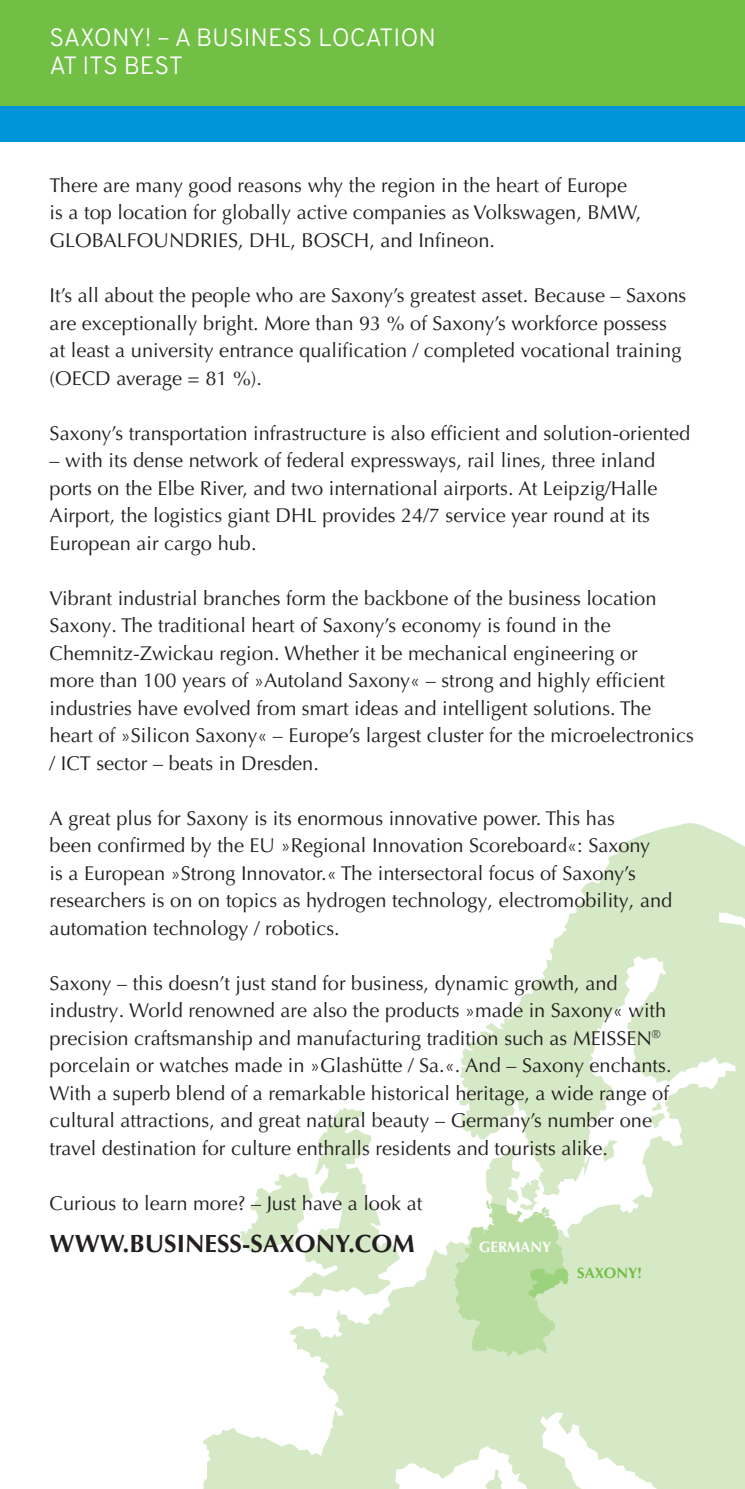
<style>
.page{position:relative;width:745px;height:1489px;background:#fff}
.page>*{position:absolute;margin:0;border:0;box-sizing:border-box;transform-origin:0 0}
.t1{font:25px/27.5px "Overpass";letter-spacing:-.005em;color:#fff}
.t2{font:700 25px "Optima LT Pro";color:#231f20}
.t3{font:20px/27.5px "Optima LT Pro";color:#231f20}
.t4{font:700 15px "Optima LT Pro";color:#71bf44}
.t5{font:700 15px "Optima LT Pro";color:#fff}
</style>
<div class="page">
<div style="left:0;top:0;width:744px;height:106px;background:#71bf44"></div>
<div style="left:0;top:106px;width:744px;height:36px;background:#0095d9"></div>
<svg style="left:203px;top:823px;width:541px;height:665px"></svg>
<svg style="left:454px;top:1179px;width:114px;height:177px"></svg>
<p class="t1" style="left:50px;top:23px;width:387px">SAXONY! – A BUSINESS LOCATION<br>AT ITS BEST</p>
<p class="t3" style="left:50px;top:171px;width:592px">There are many good reasons why the region in the heart of Europe is a top location for globally active companies as Volkswagen, BMW,<br>GLOBALFOUNDRIES, DHL, BOSCH, and Infineon.</p>
<p class="t3" style="left:50px;top:281px;width:637px">It’s all about the people who are Saxony’s greatest asset. Because – Saxons are exceptionally bright. More than 93 % of Saxony’s workforce possess at least a university entrance qualification / completed vocational training (OECD average = 81 %).</p>
<p class="t3" style="left:50px;top:419px;width:641px">Saxony’s transportation infrastructure is also efficient and solution-oriented</p>
<p class="t3" style="left:50px;top:446px;width:609px">– with its dense network of federal expressways, rail lines, three inland ports on the Elbe River, and two international airports. At Leipzig/Halle Airport, the logistics giant DHL provides 24/7 service year round at its European air cargo hub.</p>
<p class="t3" style="left:50px;top:584px;width:645px">Vibrant industrial branches form the backbone of the business location Saxony. The traditional heart of Saxony’s economy is found in the Chemnitz-Zwickau region. Whether it be mechanical engineering or<br>more than 100 years of »Autoland Saxony« – strong and highly efficient industries have evolved from smart ideas and intelligent solutions. The heart of »Silicon Saxony« – Europe’s largest cluster for the microelectronics / ICT sector – beats in Dresden.</p>
<p class="t3" style="left:50px;top:804px;width:623px">A great plus for Saxony is its enormous innovative power. This has<br>been confirmed by the EU »Regional Innovation Scoreboard«: Saxony<br>is a European »Strong Innovator.« The intersectoral focus of Saxony’s researchers is on on topics as hydrogen technology, electromobility, and automation technology / robotics.</p>
<p class="t3" style="left:50px;top:969px;width:623px">Saxony – this doesn’t just stand for business, dynamic growth, and industry. World renowned are also the products »made in Saxony« with precision craftsmanship and manufacturing tradition such as MEISSEN<sup>® </sup>porcelain or watches made in »Glashütte / Sa.«. And – Saxony enchants.<br>With a superb blend of a remarkable historical heritage, a wide range of cultural attractions, and great natural beauty – Germany’s number one travel destination for culture enthralls residents and tourists alike.</p>
<p class="t3" style="left:50px;top:1189px;width:374px">Curious to learn more? – Just have a look at</p>
<p class="t2" style="left:50px;top:1227px;width:366px">WWW.BUSINESS-SAXONY.COM</p>
<p class="t4" style="left:576px;top:1262px;width:66px">SAXONY!</p>
<p class="t5" style="left:478px;top:1237px;width:74px">GERMANY</p>
</div>
